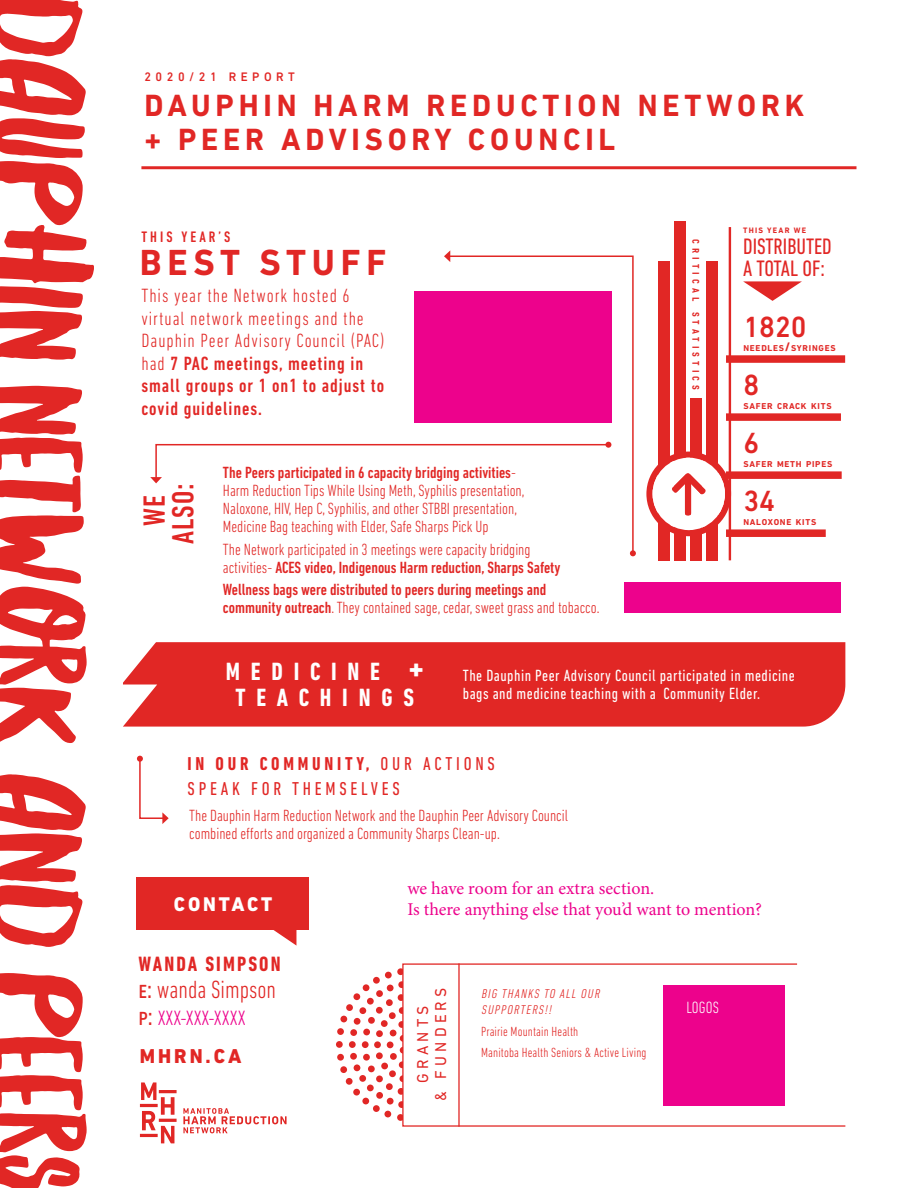
<style>
.page{position:relative;width:918px;height:1188px;background:#fff}
.page>*{position:absolute;margin:0;border:0;box-sizing:border-box;transform-origin:0 0}
.t1{font:131.55px "Northern Soul Caps";letter-spacing:-.02em;color:#e12725;scale:1.16 1}
.t2{font:700 36.9px "DIN Next LT Pro";letter-spacing:.16em;color:#e12725}
.t3{font:700 31.2px "DIN Next LT Pro";letter-spacing:.16em;color:#e12725}
.t4{font:500 condensed 31.2px/28.5px "DIN Next LT Pro";letter-spacing:.03em;color:#e12725;text-align:center}
.t5{font:500 29.7px "DIN Next LT Pro";color:#e12725}
.t6{font:700 condensed 25.35px/25.8px "DIN Next LT Pro";letter-spacing:.43em;color:#fff;text-align:center}
.t7{font:300 condensed 25.35px "DIN Next LT Pro";color:#e12725}
.t8{font:condensed 22.8px "DIN Next LT Pro";color:#e12725}
.t9{font:300 condensed 21.15px "DIN Next LT Pro";color:#ed028c}
.t10{font:700 condensed 21.15px "DIN Next LT Pro";letter-spacing:.1em;color:#e12725}
.t11{font:800 20.4px "DIN Next LT Pro";letter-spacing:.15em;color:#e12725}
.t12{font:800 20.1px "DIN Next LT Pro";letter-spacing:.15em;color:#fff}
.t13{font:300 condensed 19.5px/22.5px "DIN Next LT Pro";letter-spacing:.05em;color:#e12725}
.t14{font:condensed 18.9px/25.2px "DIN Next LT Pro";letter-spacing:.2em;color:#e12725}
.t15{font:18px/21.6px "Minion Pro";letter-spacing:-.005em;color:#ed028c}
.t16{font:300 condensed 16.65px "DIN Next LT Pro";letter-spacing:.01em;color:#fff}
.t17{font:300 condensed 16.5px/18px "DIN Next LT Pro";color:#e12725}
.t18{font:500 condensed 16.5px/18px "DIN Next LT Pro";color:#e12725}
.t19{font:condensed 16.5px/18px "DIN Next LT Pro";letter-spacing:.03em;color:#fff}
.t20{font:16.05px/18px "DIN Next LT Pro";letter-spacing:.27em;color:#e12725;text-align:center}
.t21{font:500 condensed 15.45px "DIN Next LT Pro";letter-spacing:.2em;color:#e12725}
.t22{font:300 condensed 13.5px/21.6px "DIN Next LT Pro";letter-spacing:.01em;color:#e12725}
.t23{font:italic 300 condensed 12.9px/16.5px "DIN Next LT Pro";color:#e12725;scale:1.04 1}
.t24{font:500 condensed 12.9px "DIN Next LT Pro";letter-spacing:.33em;color:#e12725}
.t25{font:500 12.6px "DIN Next LT Pro";letter-spacing:.37em;color:#e12725}
.t26{font:700 8.7px "DIN Next LT Pro";letter-spacing:.085em;color:#e12725}
.t27{font:700 7.95px "DIN Next LT Pro";letter-spacing:.16em;color:#e12725}
.s1{font-weight:500}
.s2{font-weight:300}
.s3{font-size:12.45px}
.s4{font-size:36.3px}
.s5{font-weight:700}
.s6{font-weight:400}
.s7{font-weight:400;font-size:25.35px;color:#e12725}
</style>
<div class="page">
<div style="left:169px;top:642px;width:676px;height:85px;background:#e12725"></div>
<hr style="left:141px;top:166px;width:715px;height:3px;background:#e12725">
<div style="left:414px;top:291px;width:197px;height:131px;background:#ed028c"></div>
<div style="left:624px;top:582px;width:217px;height:31px;background:#ed028c"></div>
<div style="left:726px;top:355px;width:119px;height:8px;background:#e12725"></div>
<div style="left:726px;top:413px;width:115px;height:8px;background:#e12725"></div>
<div style="left:726px;top:471px;width:116px;height:8px;background:#e12725"></div>
<div style="left:726px;top:529px;width:100px;height:8px;background:#e12725"></div>
<svg style="left:150px;top:443px;width:298px;height:40px"></svg>
<svg style="left:448px;top:255px;width:186px;height:299px"></svg>
<svg style="left:444px;top:250px;width:6px;height:12px"></svg>
<svg style="left:630px;top:550px;width:6px;height:6px"></svg>
<svg style="left:123px;top:642px;width:46px;height:182px"></svg>
<div style="left:674px;top:221px;width:12px;height:339px;background:#e12725"></div>
<div style="left:690px;top:398px;width:12px;height:162px;background:#e12725"></div>
<div style="left:659px;top:261px;width:11px;height:300px;background:#e12725"></div>
<div style="left:707px;top:261px;width:11px;height:300px;background:#e12725"></div>
<hr style="left:729px;top:227px;width:2px;height:333px;background:#e12725">
<svg style="left:646px;top:452px;width:83px;height:84px"></svg>
<svg style="left:273px;top:930px;width:23px;height:16px"></svg>
<div style="left:137px;top:878px;width:172px;height:52px;background:#e12725"></div>
<svg style="left:743px;top:281px;width:59px;height:20px"></svg>
<svg style="left:140px;top:1082px;width:37px;height:61px"></svg>
<svg style="left:183px;top:1108px;width:104px;height:25px"></svg>
<svg style="left:336px;top:968px;width:66px;height:153px"></svg>
<div style="left:384px;top:1111px;width:7px;height:6px;background:#e12725;border-radius:50%"></div>
<div style="left:387px;top:1098px;width:7px;height:7px;background:#e12725;border-radius:50%"></div>
<div style="left:386px;top:1083px;width:7px;height:7px;background:#e12725;border-radius:50%"></div>
<div style="left:389px;top:1070px;width:7px;height:7px;background:#e12725;border-radius:50%"></div>
<div style="left:381px;top:1063px;width:7px;height:6px;background:#e12725;border-radius:50%"></div>
<div style="left:376px;top:1075px;width:7px;height:7px;background:#e12725;border-radius:50%"></div>
<div style="left:368px;top:1066px;width:7px;height:6px;background:#e12725;border-radius:50%"></div>
<div style="left:359px;top:1075px;width:7px;height:7px;background:#e12725;border-radius:50%"></div>
<div style="left:367px;top:1085px;width:7px;height:6px;background:#e12725;border-radius:50%"></div>
<div style="left:376px;top:1092px;width:7px;height:7px;background:#e12725;border-radius:50%"></div>
<div style="left:373px;top:1105px;width:7px;height:7px;background:#e12725;border-radius:50%"></div>
<div style="left:362px;top:1098px;width:7px;height:6px;background:#e12725;border-radius:50%"></div>
<div style="left:353px;top:1089px;width:7px;height:7px;background:#e12725;border-radius:50%"></div>
<div style="left:346px;top:1078px;width:7px;height:7px;background:#e12725;border-radius:50%"></div>
<div style="left:340px;top:1066px;width:7px;height:7px;background:#e12725;border-radius:50%"></div>
<div style="left:354px;top:1064px;width:6px;height:7px;background:#e12725;border-radius:50%"></div>
<div style="left:349px;top:1041px;width:7px;height:7px;background:#e12725;border-radius:50%"></div>
<div style="left:362px;top:1041px;width:7px;height:7px;background:#e12725;border-radius:50%"></div>
<div style="left:374px;top:1041px;width:7px;height:7px;background:#e12725;border-radius:50%"></div>
<div style="left:387px;top:1041px;width:7px;height:7px;background:#e12725;border-radius:50%"></div>
<svg style="left:402px;top:963px;width:444px;height:164px"></svg>
<hr style="left:458px;top:963px;width:2px;height:164px;background:#e12725">
<div style="left:663px;top:985px;width:122px;height:120px;background:#ed028c"></div>
<h1 class="t1" style="left:113px;top:-9px;width:1039px;rotate:90deg">DAUPHINNETWORKANDPEERS</h1>
<p class="t25" style="left:144px;top:70px;width:152px">2020/21 REPORT</p>
<h3 class="t3" style="left:144px;top:87px;width:661px">DAUPHIN HARM REDUCTION NETWORK</h3>
<h3 class="t3" style="left:144px;top:121px;width:472px">+ PEER ADVISORY COUNCIL</h3>
<p class="t21" style="left:141px;top:228px;width:91px">THIS YEAR’S</p>
<h2 class="t2" style="left:140px;top:240px;width:248px">BEST STUFF</h2>
<p class="t13" style="left:141px;top:284px;width:245px">This year the Network hosted 6 virtual network meetings and the<br>Dauphin Peer Advisory Council (PAC) had <span class="s1">7 PAC meetings, meeting in small groups or 1 on1 to adjust to covid guidelines.</span></p>
<h3 class="t4" style="left:140px;top:544px;width:62px;rotate:-90deg">WE<br>ALSO:</h3>
<p class="t17" style="left:223px;top:463px;width:303px"><span class="s1">The Peers participated in 6 capacity bridging activities</span>-Harm Reduction Tips While Using Meth, Syphilis presentation, Naloxone, HIV, Hep C, Syphilis, and other STBBI presentation, Medicine Bag teaching with Elder, Safe Sharps Pick Up</p>
<p class="t17" style="left:223px;top:540px;width:339px">The Network participated in 3 meetings were capacity bridging activities- <span class="s1">ACES video, Indigenous Harm reduction, Sharps Safety</span></p>
<p class="t18" style="left:223px;top:580px;width:378px">Wellness bags were distributed to peers during meetings and community outreach<span class="s2">. They contained sage, cedar, sweet grass and tobacco.</span></p>
<p class="t24" style="left:704px;top:239px;width:153px;rotate:90deg">critical statistics</p>
<p class="t27" style="left:743px;top:226px;width:64px">THIS YEAR WE</p>
<h3 class="t8" style="left:743px;top:255px;width:83px">A TOTAL OF:</h3>
<h3 class="t8" style="left:743px;top:234px;width:90px">DISTRIBUTED</h3>
<h3 class="t5" style="left:743px;top:310px;width:65px">1820</h3>
<p class="t26" style="left:743px;top:343px;width:94px">NEEDLES<span class="s3">/</span>SYRINGES</p>
<h3 class="t5" style="left:743px;top:368px;width:17px">8</h3>
<p class="t26" style="left:743px;top:401px;width:90px">SAFER CRACK KITS</p>
<h3 class="t5" style="left:743px;top:426px;width:17px">6</h3>
<p class="t26" style="left:743px;top:459px;width:90px">SAFER METH PIPES</p>
<h3 class="t5" style="left:743px;top:484px;width:33px">34</h3>
<p class="t26" style="left:743px;top:517px;width:74px">NALOXONE KITS</p>
<h3 class="t6" style="left:226px;top:658px;width:199px">MEDICINE <span class="s4">+<br></span>TEACHINGS</h3>
<p class="t19" style="left:463px;top:666px;width:334px">The Dauphin Peer Advisory Council participated in medicine bags and medicine teaching with a Community Elder.</p>
<p class="t14" style="left:188px;top:751px;width:309px"><span class="s5">IN OUR COMMUNITY,</span> OUR ACTIONS<br>SPEAK FOR THEMSELVES</p>
<p class="t17" style="left:189px;top:807px;width:380px">The Dauphin Harm Reduction Network and the Dauphin Peer Advisory Council combined efforts and organized a Community Sharps Clean-up.</p>
<p class="t12" style="left:174px;top:893px;width:100px">CONTACT</p>
<p class="t10" style="left:138px;top:951px;width:144px">WANDA SIMPSON</p>
<h3 class="t7" style="left:138px;top:975px;width:139px"><span class="s6">e:</span> wanda Simpson</h3>
<p class="t9" style="left:138px;top:1005px;width:109px"><span class="s7">p:</span> XXX-XXX-XXXX</p>
<p class="t11" style="left:140px;top:1044px;width:103px">MHRN.CA</p>
<p class="t15" style="left:407px;top:878px;width:356px">we have room for an extra section.<br>Is there anything else that you’d want to mention?</p>
<p class="t20" style="left:414px;top:1101px;width:114px;rotate:-90deg">GRANTS<br>&amp; FUNDERS</p>
<p class="t23" style="left:481px;top:985px;width:118px">BIG THANKS TO ALL OUR<br>SUPPORTERS!!</p>
<p class="t22" style="left:481px;top:1020px;width:167px">Prairie Mountain Health<br>Manitoba Health Seniors &amp; Active Living</p>
<p class="t16" style="left:686px;top:998px;width:34px">LOGOS</p>
</div>
